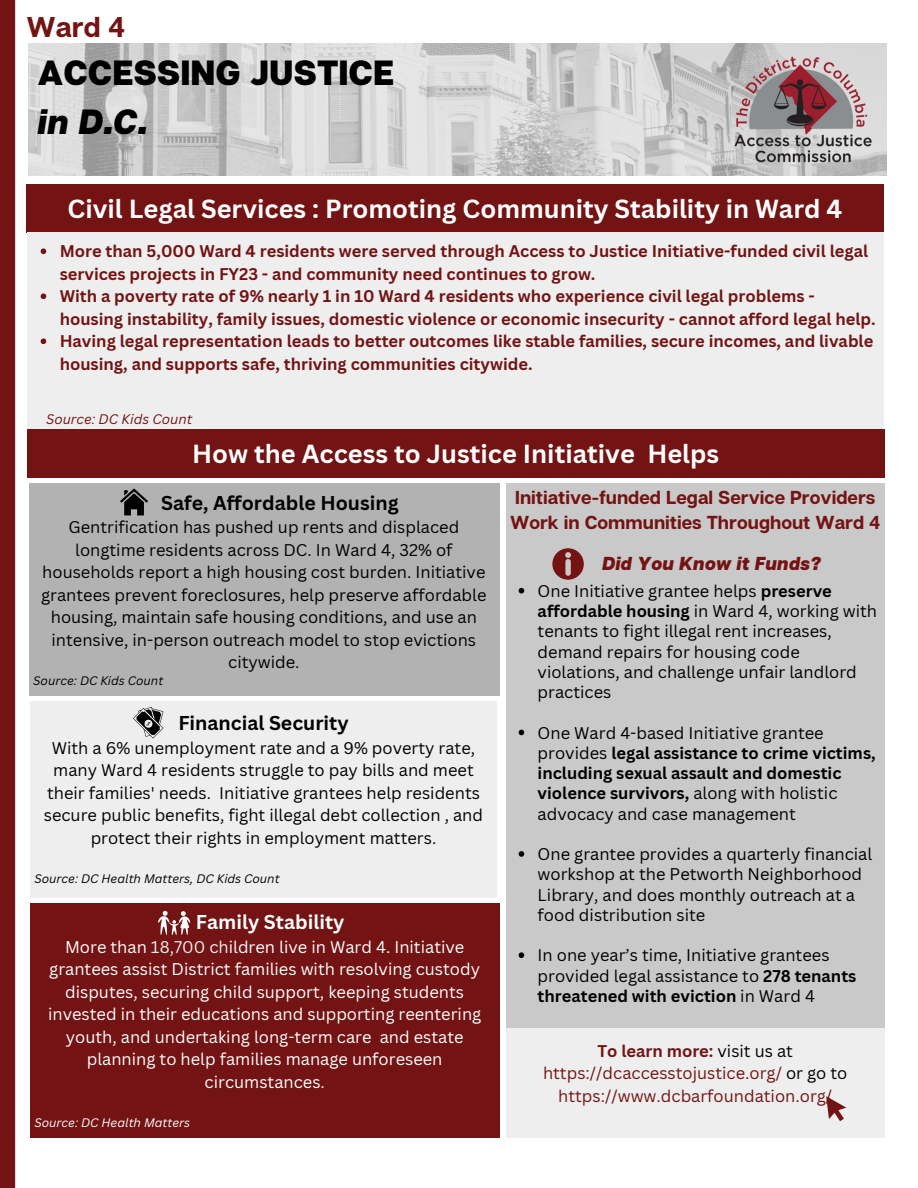
<style>
.page{position:relative;width:918px;height:1188px;background:#fff}
.page>*{position:absolute;margin:0;border:0;box-sizing:border-box;transform-origin:0 0}
.t1{font:800 34.95px/48.3px "Articulat CF";color:#000}
.t2{font:700 28.5px "Articulat CF";color:#741313}
.t3{font:700 25.5px "Canva Sans";color:#fff}
.t4{font:700 19.5px "Canva Sans";color:#000}
.t5{font:700 19.5px "Canva Sans";color:#fff}
.t6{font:700 18.75px/25.8px "Articulat CF";color:#741313}
.t7{font:italic 800 18.75px "Articulat CF";color:#741313}
.t8{font:16.5px/20.2px "Canva Sans";color:#000}
.t9{font:700 16.5px/22.5px "Canva Sans";color:#741313}
.t10{font:16.5px/22.5px "Canva Sans";color:#fff;text-align:center}
.t11{font:16.5px/22.5px "Canva Sans";color:#741313;text-align:center}
.t12{font:italic 13.5px "Canva Sans";color:#741313}
.t13{font:italic 12px "Canva Sans";color:#000}
.t14{font:italic 12px "Canva Sans";color:#fff}
.s1{font-style:italic}
.s2{font-weight:400;color:#741313}
.s3{color:#eee}
.s4{font-weight:700}
.s5{color:#000}
</style>
<div class="page">
<div style="left:0;top:0;width:15px;height:1188px;background:#741313"></div>
<div style="left:29px;top:483px;width:470px;height:213px;background:#b2b2b2"></div>
<img style="left:29px;top:43px;width:857px;height:133px">
<img style="left:730px;top:52px;width:146px;height:116px">
<div style="left:26px;top:185px;width:858px;height:48px;background:#741313"></div>
<div style="left:27px;top:233px;width:857px;height:196px;background:#eee"></div>
<svg style="left:41px;top:248px;width:5px;height:6px"></svg>
<svg style="left:41px;top:293px;width:5px;height:6px"></svg>
<svg style="left:41px;top:338px;width:5px;height:6px"></svg>
<div style="left:506px;top:1010px;width:378px;height:128px;background:#eee"></div>
<div style="left:506px;top:483px;width:378px;height:544px;background:#c9c9c9"></div>
<svg style="left:519px;top:588px;width:5px;height:6px"></svg>
<svg style="left:519px;top:730px;width:5px;height:5px"></svg>
<svg style="left:519px;top:851px;width:5px;height:6px"></svg>
<svg style="left:499px;top:943px;width:26px;height:41px"></svg>
<div style="left:30px;top:701px;width:467px;height:197px;background:#eee"></div>
<div style="left:30px;top:904px;width:469px;height:234px;background:#741313"></div>
<div style="left:27px;top:429px;width:857px;height:48px;background:#741313"></div>
<svg style="left:120px;top:488px;width:28px;height:27px"></svg>
<svg style="left:552px;top:548px;width:32px;height:32px"></svg>
<svg style="left:133px;top:707px;width:30px;height:31px"></svg>
<svg style="left:158px;top:911px;width:33px;height:24px"></svg>
<svg style="left:826px;top:1096px;width:20px;height:25px"></svg>
<p class="t2" style="left:26px;top:9px;width:100px">Ward 4</p>
<h4 class="t1" style="left:38px;top:48px;width:358px">ACCESSING JUSTICE <span class="s1">in D.C.</span></h4>
<p class="t3" style="left:68px;top:191px;width:776px">Civil Legal Services : Promoting Community Stability in Ward 4</p>
<p class="t9" style="left:60px;top:240px;width:810px">More than 5,000 Ward 4 residents were served through Access to Justice Initiative-funded civil legal services projects in FY23 - and community need continues to grow.</p>
<h1 class="t9" style="left:60px;top:285px;width:818px">With a poverty rate of 9% nearly 1 in 10 Ward 4 residents who experience civil legal problems - housing instability, family issues, domestic violence or economic insecurity - cannot afford legal help.</h1>
<h3 class="t9" style="left:60px;top:330px;width:815px">Having legal representation leads to better outcomes like stable families, secure incomes, and livable housing, and supports safe, thriving communities citywide.</h3>
<h5 class="t12" style="left:46px;top:410px;width:148px">Source: DC Kids Count</h5>
<p class="t3" style="left:192px;top:436px;width:529px">How the Access to Justice Initiative Helps</p>
<p class="t4" style="left:161px;top:489px;width:239px">Safe, Affordable Housing</p>
<p class="t8" style="left:41px;top:515px;width:447px;line-height:22.5px;text-align:center">Gentrification has pushed up rents and displaced longtime residents across DC. In Ward 4, 32% of households report a high housing cost burden. Initiative grantees prevent foreclosures, help preserve affordable housing, maintain safe housing conditions, and use an intensive, in-person outreach model to stop evictions citywide.</p>
<p class="t13" style="left:33px;top:672px;width:131px">Source: DC Kids Count</p>
<h4 class="t4" style="left:178px;top:709px;width:172px">Financial Security</h4>
<h4 class="t8" style="left:44px;top:736px;width:441px;line-height:22.5px;text-align:center">With a 6% unemployment rate and a 9% poverty rate, many Ward 4 residents struggle to pay bills and meet their families' needs. Initiative grantees help residents secure public benefits, fight illegal debt collection , and protect their rights in employment matters.</h4>
<p class="t13" style="left:34px;top:870px;width:247px">Source: DC Health Matters, DC Kids Count</p>
<p class="t5" style="left:185px;top:908px;width:161px"><span class="s2">F</span>Family Stability</p>
<p class="t10" style="left:48px;top:935px;width:435px">More than <span class="s3">18,700 ch</span>ildren live in Ward 4. Initiative grantees assist District families with resolving custody disputes, securing child support, keeping students invested in their educations and supporting reentering youth, and undertaking long-term care and estate planning to help families manage unforeseen circumstances.</p>
<p class="t14" style="left:34px;top:1114px;width:157px">Source: DC Health Matters</p>
<p class="t6" style="left:510px;top:483px;width:372px">Initiative-funded Legal Service Providers<br>Work in Communities Throughout Ward 4</p>
<p class="t7" style="left:602px;top:552px;width:221px">Did You Know it Funds?</p>
<p class="t8" style="left:538px;top:580px;width:341px">One Initiative grantee helps <span class="s4">preserve affordable housing</span> in Ward 4, working with tenants to fight illegal rent increases, demand repairs for housing code violations, and challenge unfair landlord practices</p>
<h6 class="t8" style="left:538px;top:722px;width:340px">One Ward 4-based Initiative grantee provides <span class="s4">legal assistance to crime victims, including sexual assault and domestic violence survivors,</span> along with holistic advocacy and case management</h6>
<h3 class="t8" style="left:538px;top:844px;width:336px">One grantee provides a quarterly financial workshop at the Petworth Neighborhood Library, and does monthly outreach at a food distribution site</h3>
<h5 class="t8" style="left:538px;top:945px;width:320px">In one year’s time, Initiative grantees provided legal assistance to <span class="s4">278 tenants threatened with eviction</span> in Ward 4</h5>
<p class="t11" style="left:543px;top:1039px;width:306px"><span class="s4">To learn more:</span> <span class="s5">visit us at </span>https://dcaccesstojustice.org/ <span class="s5">or go to </span>https://www.dcbarfoundation.org/</p>
</div>
